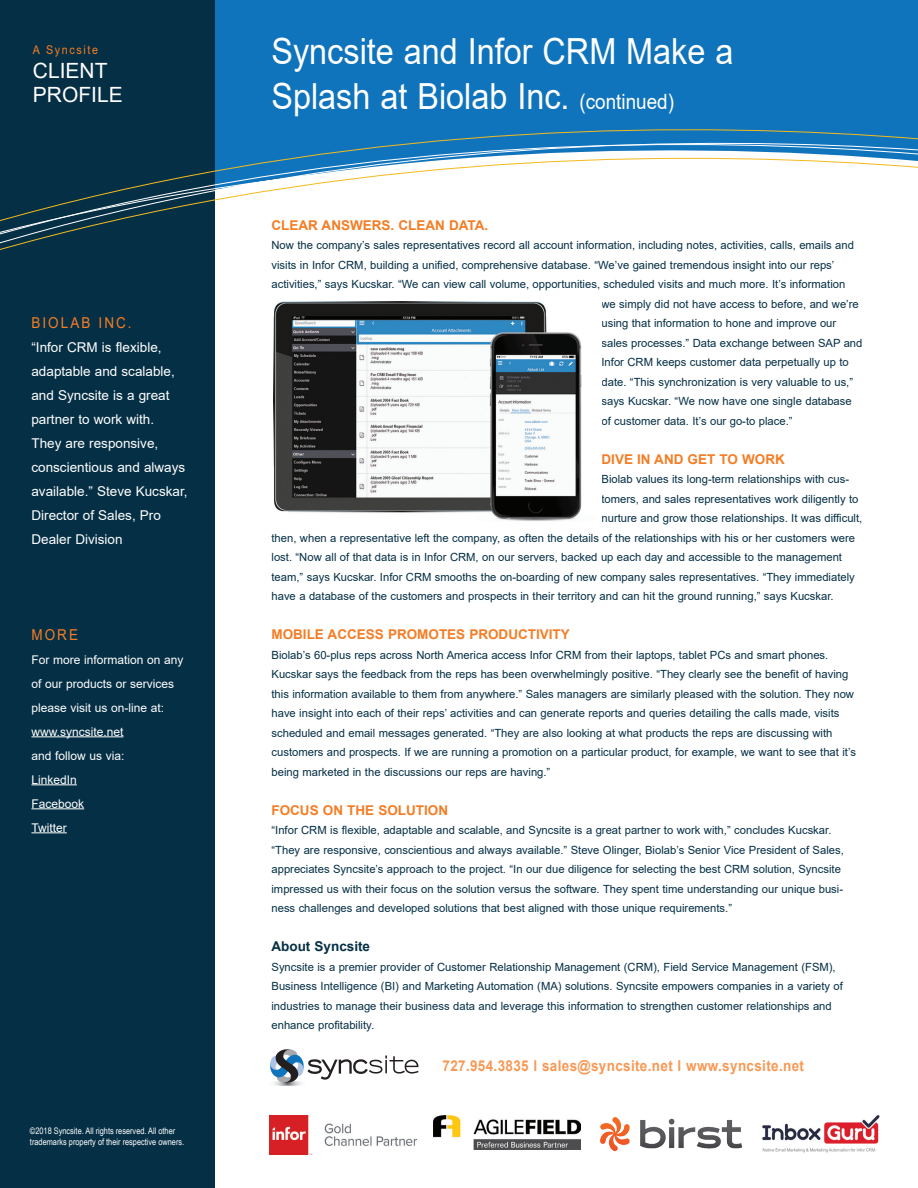
<style>
.page{position:relative;width:918px;height:1188px;background:#fff}
.page>*{position:absolute;margin:0;border:0;box-sizing:border-box;transform-origin:0 0}
.t1{font:36px/45px "Arial";color:#fff;scale:.9 1}
.t2{font:21px/24px "Arial";color:#fff}
.t3{font:700 15px "Arial";letter-spacing:.025em;color:#f79955;scale:.9 1}
.t4{font:15px "Arial";letter-spacing:.15em;color:#f47d25;scale:.9 1}
.t5{font:13.5px/24px "Arial";color:#fff}
.t6{font:700 13.5px "Arial";color:#f47d25}
.t7{font:700 13.5px "Arial";color:#052f45}
.t8{font:12px/24px "Arial";color:#fff}
.t9{font:12px "Arial";letter-spacing:.15em;color:#f47d25;scale:.9 1}
.t10{font:11.25px/19.5px "Arial";color:#052f45}
.t11{font:9px/10.8px "Arial Narrow";color:#fff}
.s1{font-size:21px}
</style>
<div class="page">
<div style="left:215px;top:0;width:703px;height:127px;background:#1074bc"></div>
<div style="left:0;top:0;width:215px;height:1188px;background:#052f45"></div>
<hr style="left:31px;top:736px;width:93px;height:1px;background:#fff">
<hr style="left:31px;top:784px;width:46px;height:1px;background:#fff">
<hr style="left:31px;top:808px;width:53px;height:1px;background:#fff">
<hr style="left:31px;top:832px;width:36px;height:1px;background:#fff">
<svg style="left:0;top:127px;width:918px;height:123px"></svg>
<img style="left:274px;top:1083px;width:28px;height:3px">
<svg style="left:270px;top:1049px;width:148px;height:34px"></svg>
<img style="left:273px;top:301px;width:309px;height:220px">
<img style="left:270px;top:1115px;width:147px;height:39px">
<img style="left:434px;top:1115px;width:147px;height:34px">
<img style="left:600px;top:1117px;width:143px;height:35px">
<img style="left:762px;top:1115px;width:118px;height:38px">
<p class="t9" style="left:33px;top:42px;width:74px">A Syncsite</p>
<h2 class="t2" style="left:33px;top:58px;width:91px">CLIENT<br>PROFILE</h2>
<h3 class="t4" style="left:31px;top:312px;width:113px">BIOLAB INC.</h3>
<p class="t5" style="left:31px;top:335px;width:158px">“Infor CRM is flexible, adaptable and scalable, and Syncsite is a great partner to work with.<br>They are responsive, conscientious and always available.” Steve Kucskar,<br>Director of Sales, Pro<br>Dealer Division</p>
<h3 class="t4" style="left:31px;top:624px;width:53px">MORE</h3>
<p class="t8" style="left:31px;top:647px;width:154px">For more information on any of our products or services please visit us on-line at: www.syncsite.net<br>and follow us via:<br>LinkedIn<br>Facebook<br>Twitter</p>
<p class="t11" style="left:30px;top:1125px;width:156px">©2018 Syncsite. All rights reserved. All other trademarks property of their respective owners.</p>
<h1 class="t1" style="left:271px;top:29px;width:515px">Syncsite and Infor CRM Make a<br>Splash at Biolab Inc. <span class="s1">(continued)</span></h1>
<p class="t6" style="left:271px;top:216px;width:218px">CLEAR ANSWERS. CLEAN DATA.</p>
<p class="t10" style="left:271px;top:236px;width:584px">Now the company’s sales representatives record all account information, including notes, activities, calls, emails and</p>
<p class="t10" style="left:271px;top:255px;width:564px">visits in Infor CRM, building a unified, comprehensive database. “We’ve gained tremendous insight into our reps’</p>
<p class="t10" style="left:271px;top:275px;width:575px">activities,” says Kucskar. “We can view call volume, opportunities, scheduled visits and much more. It’s information</p>
<p class="t10" style="left:601px;top:294px;width:259px">we simply did not have access to before, and we’re</p>
<p class="t10" style="left:601px;top:313px;width:236px">using that information to hone and improve our</p>
<p class="t10" style="left:601px;top:333px;width:262px">sales processes.” Data exchange between SAP and</p>
<p class="t10" style="left:601px;top:352px;width:249px">Infor CRM keeps customer data perpetually up to</p>
<p class="t10" style="left:601px;top:372px;width:253px">date. “This synchronization is very valuable to us,”</p>
<p class="t10" style="left:601px;top:391px;width:252px">says Kucskar. “We now have one single database</p>
<p class="t10" style="left:601px;top:411px;width:193px">of customer data. It’s our go-to place.”</p>
<p class="t6" style="left:602px;top:450px;width:185px">DIVE IN AND GET TO WORK</p>
<p class="t10" style="left:602px;top:470px;width:249px">Biolab values its long-term relationships with cus-</p>
<p class="t10" style="left:602px;top:489px;width:258px">tomers, and sales representatives work diligently to</p>
<p class="t10" style="left:602px;top:509px;width:262px">nurture and grow those relationships. It was difficult,</p>
<p class="t10" style="left:272px;top:528px;width:585px">then, when a representative left the company, as often the details of the relationships with his or her customers were</p>
<p class="t10" style="left:272px;top:547px;width:572px">lost. “Now all of that data is in Infor CRM, on our servers, backed up each day and accessible to the management</p>
<p class="t10" style="left:272px;top:567px;width:585px">team,” says Kucskar. Infor CRM smooths the on-boarding of new company sales representatives. “They immediately</p>
<p class="t10" style="left:272px;top:586px;width:564px">have a database of the customers and prospects in their territory and can hit the ground running,” says Kucskar.</p>
<p class="t6" style="left:271px;top:625px;width:300px">MOBILE ACCESS PROMOTES PRODUCTIVITY</p>
<p class="t10" style="left:271px;top:645px;width:586px">Biolab’s 60-plus reps across North America access Infor CRM from their laptops, tablet PCs and smart phones.<br>Kucskar says the feedback from the reps has been overwhelmingly positive. “They clearly see the benefit of having this information available to them from anywhere.” Sales managers are similarly pleased with the solution. They now have insight into each of their reps’ activities and can generate reports and queries detailing the calls made, visits scheduled and email messages generated. “They are also looking at what products the reps are discussing with customers and prospects. If we are running a promotion on a particular product, for example, we want to see that it’s being marketed in the discussions our reps are having.”</p>
<p class="t6" style="left:271px;top:801px;width:178px">FOCUS ON THE SOLUTION</p>
<p class="t10" style="left:271px;top:821px;width:574px">“Infor CRM is flexible, adaptable and scalable, and Syncsite is a great partner to work with,” concludes Kucskar. “They are responsive, conscientious and always available.” Steve Olinger, Biolab’s Senior Vice President of Sales, appreciates Syncsite’s approach to the project. “In our due diligence for selecting the best CRM solution, Syncsite impressed us with their focus on the solution versus the software. They spent time understanding our unique busi&shy;ness challenges and developed solutions that best aligned with those unique requirements.”</p>
<p class="t7" style="left:271px;top:937px;width:100px">About Syncsite</p>
<p class="t10" style="left:271px;top:957px;width:573px">Syncsite is a premier provider of Customer Relationship Management (CRM), Field Service Management (FSM), Business Intelligence (BI) and Marketing Automation (MA) solutions. Syncsite empowers companies in a variety of industries to manage their business data and leverage this information to strengthen customer relationships and enhance profitability.</p>
<h3 class="t3" style="left:442px;top:1055px;width:403px">727.954.3835 l sales@syncsite.net l www.syncsite.net</h3>
</div>
